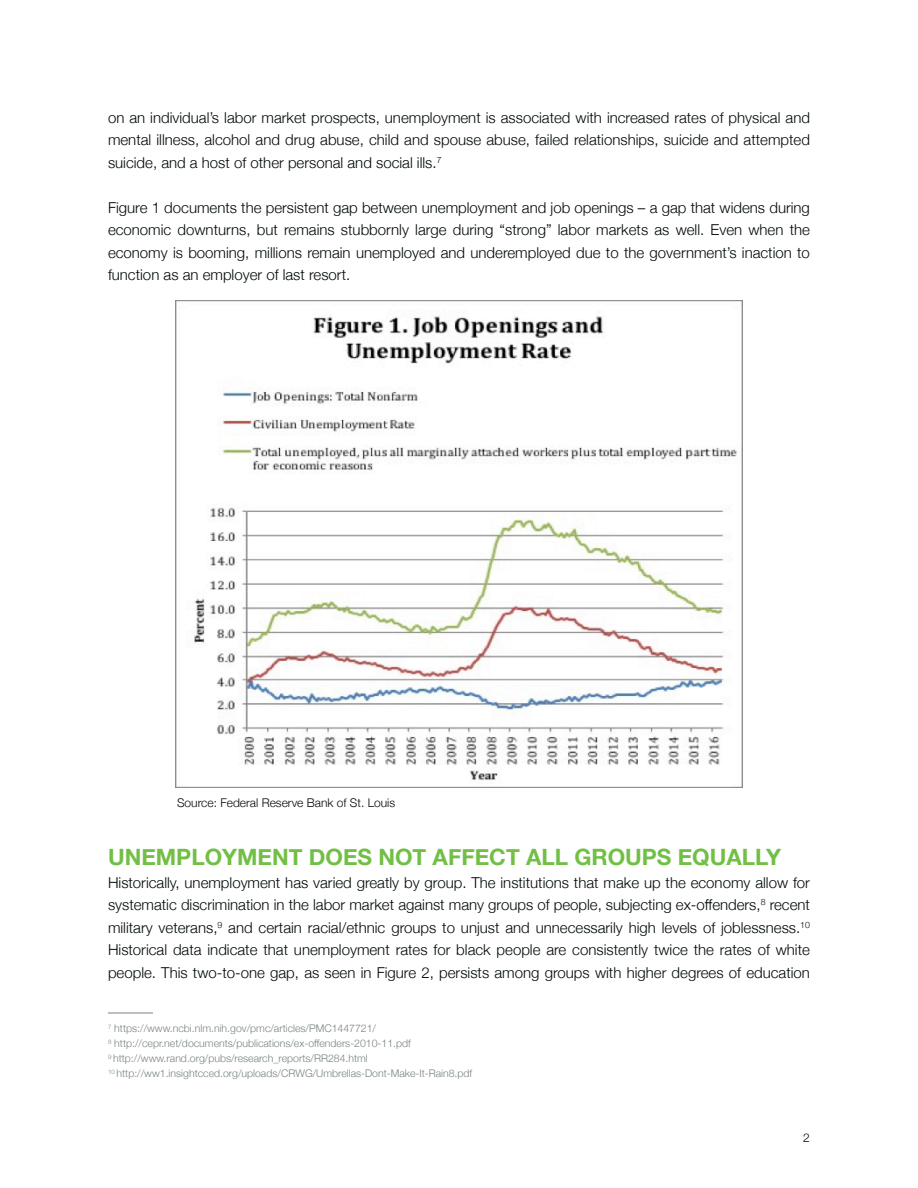
<style>
.page{position:relative;width:918px;height:1188px;background:#fff}
.page>*{position:absolute;margin:0;border:0;box-sizing:border-box;transform-origin:0 0}
.t1{font:700 22.5px "Helvetica Neue";color:#71bf44}
.t2{font:300 15px/22.5px "Helvetica Neue";color:#000809;text-align:justify}
.t3{font:300 12px "Helvetica Neue";color:#000809}
.t4{font:300 10.5px "Helvetica Neue";color:#798283}
</style>
<div class="page">
<hr style="left:108px;top:1013px;width:45px;height:1px;background:#798283">
<img style="left:175px;top:300px;width:568px;height:487px">
<p class="t2" style="left:108px;top:105px;width:704px">on an individual’s labor market prospects, unemployment is associated with increased rates of physical and mental illness, alcohol and drug abuse, child and spouse abuse, failed relationships, suicide and attempted suicide, and a host of other personal and social ills.<sup>7</sup></p>
<p class="t2" style="left:108px;top:195px;width:704px">Figure 1 documents the persistent gap between unemployment and job openings – a gap that widens during economic downturns, but remains stubbornly large during “strong” labor markets as well. Even when the economy is booming, millions remain unemployed and underemployed due to the government’s inaction to function as an employer of last resort.</p>
<p class="t3" style="left:177px;top:793px;width:220px">Source: Federal Reserve Bank of St. Louis</p>
<p class="t1" style="left:108px;top:839px;width:675px">UNEMPLOYMENT DOES NOT AFFECT ALL GROUPS EQUALLY</p>
<p class="t2" style="left:108px;top:870px;width:704px">Historically, unemployment has varied greatly by group. The institutions that make up the economy allow for systematic discrimination in the labor market against many groups of people, subjecting ex-offenders,<sup>8</sup> recent military veterans,<sup>9</sup> and certain racial/ethnic groups to unjust and unnecessarily high levels of joblessness.<sup>10<br></sup>Historical data indicate that unemployment rates for black people are consistently twice the rates of white people. This two-to-one gap, as seen in Figure 2, persists among groups with higher degrees of education</p>
<p class="t4" style="left:108px;top:1020px;width:270px"><sup>7</sup> https://www.ncbi.nlm.nih.gov/pmc/articles/PMC1447721/</p>
<p class="t4" style="left:108px;top:1035px;width:304px"><sup>8</sup> http://cepr.net/documents/publications/ex-offenders-2010-11.pdf</p>
<p class="t4" style="left:108px;top:1050px;width:261px"><sup>9</sup> http://www.rand.org/pubs/research_reports/RR284.html</p>
<p class="t4" style="left:108px;top:1065px;width:366px"><sup>10</sup> http://ww1.insightcced.org/uploads/CRWG/Umbrellas-Dont-Make-It-Rain8.pdf</p>
<p class="t3" style="left:803px;top:1128px;width:8px">2</p>
</div>
